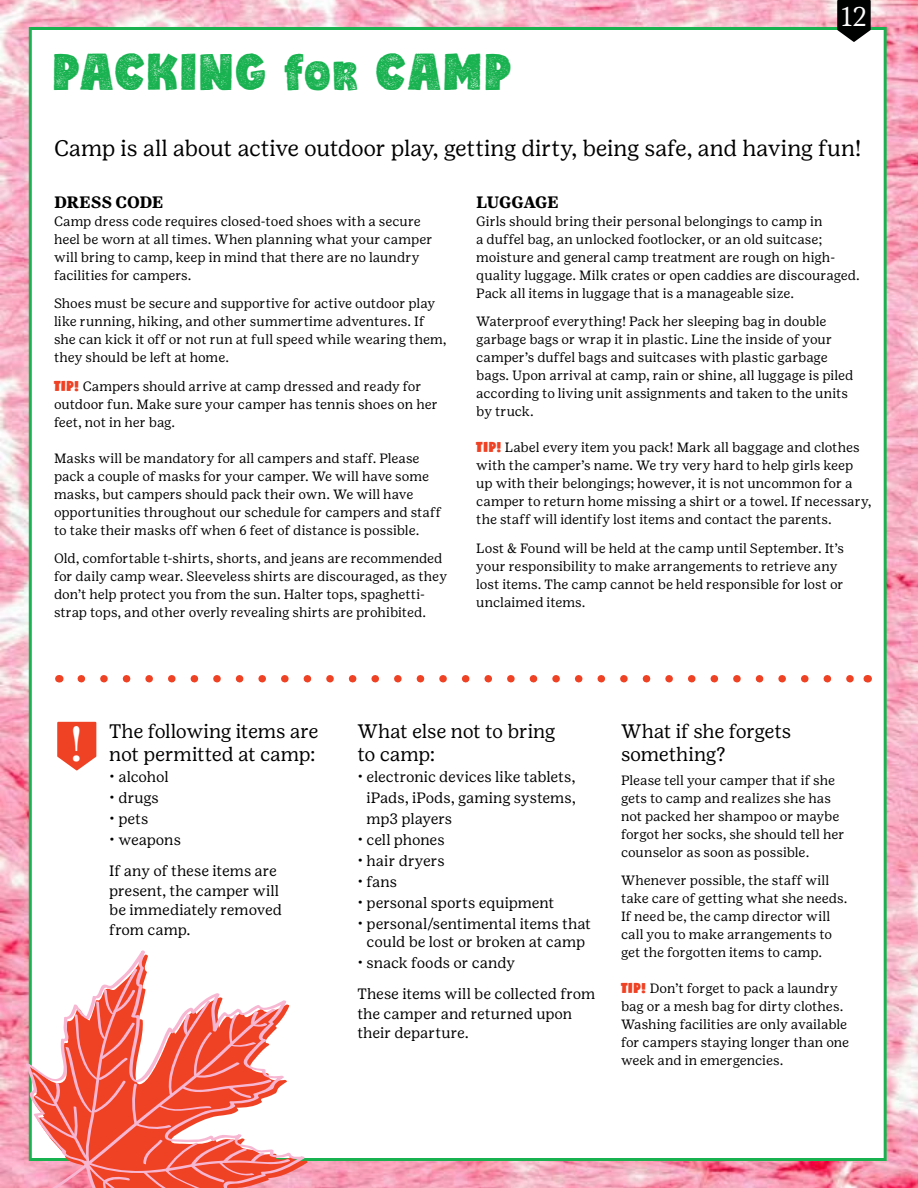
<style>
.page{position:relative;width:918px;height:1188px;background:#fff}
.page>*{position:absolute;margin:0;border:0;box-sizing:border-box;transform-origin:0 0}
.t1{font:300 48.6px "Girl Scout Display";color:#fff}
.t2{font:48px "Candytexture";letter-spacing:.05em;color:#19b250}
.t3{font:300 27px "Girl Scout Display";color:#fff}
.t4{font:22.5px "Girl Scout Text";letter-spacing:-.01em;color:#000}
.t5{font:19.5px/22.5px "Girl Scout Text";letter-spacing:-.02em;color:#000}
.t6{font:700 16.5px "Girl Scout Text";letter-spacing:-.025em;color:#000}
.t7{font:15px/19.5px "Girl Scout Text";letter-spacing:-.005em;color:#000}
.t8{font:13.5px/18px "Girl Scout Text";color:#000}
.s1{font-family:"Candy";color:#ef4123}
</style>
<div class="page">
<img style="left:0;top:0;width:918px;height:1188px">
<div style="left:29px;top:27px;width:858px;height:1134px;background:#fff;border:3px solid #19b250"></div>
<svg style="left:81px;top:675px;width:773px;height:7px"></svg>
<svg style="left:57px;top:722px;width:39px;height:49px;background:#f15e44"></svg>
<svg style="left:25px;top:950px;width:281px;height:238px"></svg>
<svg style="left:13px;top:1008px;width:18px;height:180px;background:#e1a3af"></svg>
<svg style="left:31px;top:968px;width:260px;height:220px"></svg>
<svg style="left:837px;top:0;width:34px;height:42px"></svg>
<h2 class="t2" style="left:54px;top:51px;width:460px">PACKING for CAMP</h2>
<h3 class="t3" style="left:842px;top:0;width:27px">12</h3>
<h3 class="t4" style="left:54px;top:135px;width:809px">Camp is all about active outdoor play, getting dirty, being safe, and having fun!</h3>
<p class="t6" style="left:54px;top:192px;width:111px">DRESS CODE</p>
<p class="t8" style="left:54px;top:212px;width:380px">Camp dress code requires closed-toed shoes with a secure heel be worn at all times. When planning what your camper will bring to camp, keep in mind that there are no laundry facilities for campers.</p>
<p class="t8" style="left:54px;top:294px;width:394px">Shoes must be secure and supportive for active outdoor play like running, hiking, and other summertime adventures. If she can kick it off or not run at full speed while wearing them, they should be left at home.</p>
<p class="t8" style="left:54px;top:377px;width:385px"><span class="s1">TIP!</span> Campers should arrive at camp dressed and ready for outdoor fun. Make sure your camper has tennis shoes on her feet, not in her bag.</p>
<p class="t8" style="left:54px;top:449px;width:389px">Masks will be mandatory for all campers and staff. Please pack a couple of masks for your camper. We will have some masks, but campers should pack their own. We will have opportunities throughout our schedule for campers and staff to take their masks off when 6 feet of distance is possible.</p>
<p class="t8" style="left:54px;top:549px;width:395px">Old, comfortable t-shirts, shorts, and jeans are recommended for daily camp wear. Sleeveless shirts are discouraged, as they don’t help protect you from the sun. Halter tops, spaghetti&shy;strap tops, and other overly revealing shirts are prohibited.</p>
<p class="t6" style="left:476px;top:192px;width:84px">LUGGAGE</p>
<p class="t8" style="left:476px;top:212px;width:385px">Girls should bring their personal belongings to camp in<br>a duffel bag, an unlocked footlocker, or an old suitcase; moisture and general camp treatment are rough on high&shy;quality luggage. Milk crates or open caddies are discouraged.<br>Pack all items in luggage that is a manageable size.</p>
<p class="t8" style="left:476px;top:312px;width:379px">Waterproof everything! Pack her sleeping bag in double garbage bags or wrap it in plastic. Line the inside of your camper’s duffel bags and suitcases with plastic garbage bags. Upon arrival at camp, rain or shine, all luggage is piled according to living unit assignments and taken to the units by truck.</p>
<p class="t8" style="left:476px;top:438px;width:397px"><span class="s1">TIP!</span> Label every item you pack! Mark all baggage and clothes with the camper’s name. We try very hard to help girls keep up with their belongings; however, it is not uncommon for a camper to return home missing a shirt or a towel. If necessary, the staff will identify lost items and contact the parents.</p>
<p class="t8" style="left:476px;top:539px;width:369px">Lost &amp; Found will be held at the camp until September. It’s your responsibility to make arrangements to retrieve any lost items. The camp cannot be held responsible for lost or unclaimed items.</p>
<h1 class="t1" style="left:70px;top:715px;width:15px">!</h1>
<h3 class="t5" style="left:109px;top:720px;width:211px">The following items are not permitted at camp:</h3>
<p class="t7" style="left:109px;top:766px;width:61px">• alcohol</p>
<p class="t7" style="left:109px;top:787px;width:51px">• drugs</p>
<p class="t7" style="left:109px;top:808px;width:41px">• pets</p>
<p class="t7" style="left:109px;top:823px;width:169px;line-height:31.5px">• weapons<br>If any of these items are</p>
<p class="t7" style="left:109px;top:880px;width:174px">present, the camper will be immediately removed from camp.</p>
<h3 class="t5" style="left:357px;top:720px;width:200px">What else not to bring to camp:</h3>
<p class="t7" style="left:367px;top:766px;width:211px;line-height:21px;text-align:justify;text-indent:-9px">• electronic devices like tablets, iPads, iPods, gaming systems, mp3 players</p>
<p class="t7" style="left:357px;top:829px;width:89px">• cell phones</p>
<p class="t7" style="left:357px;top:850px;width:89px">• hair dryers</p>
<p class="t7" style="left:357px;top:871px;width:41px">• fans</p>
<p class="t7" style="left:357px;top:892px;width:199px">• personal sports equipment</p>
<p class="t7" style="left:357px;top:914px;width:235px;line-height:18px;text-align:center">• personal/sentimental items that could be lost or broken at camp</p>
<p class="t7" style="left:357px;top:946px;width:240px;line-height:31.5px">• snack foods or candy<br>These items will be collected from</p>
<p class="t7" style="left:357px;top:1003px;width:217px">the camper and returned upon their departure.</p>
<h3 class="t5" style="left:621px;top:720px;width:172px">What if she forgets something?</h3>
<p class="t8" style="left:621px;top:771px;width:225px">Please tell your camper that if she gets to camp and realizes she has not packed her shampoo or maybe forgot her socks, she should tell her counselor as soon as possible.</p>
<p class="t8" style="left:621px;top:871px;width:228px">Whenever possible, the staff will take care of getting what she needs.<br>If need be, the camp director will call you to make arrangements to get the forgotten items to camp.</p>
<p class="t8" style="left:621px;top:979px;width:230px"><span class="s1">TIP!</span> Don’t forget to pack a laundry bag or a mesh bag for dirty clothes.<br>Washing facilities are only available for campers staying longer than one week and in emergencies.</p>
</div>
